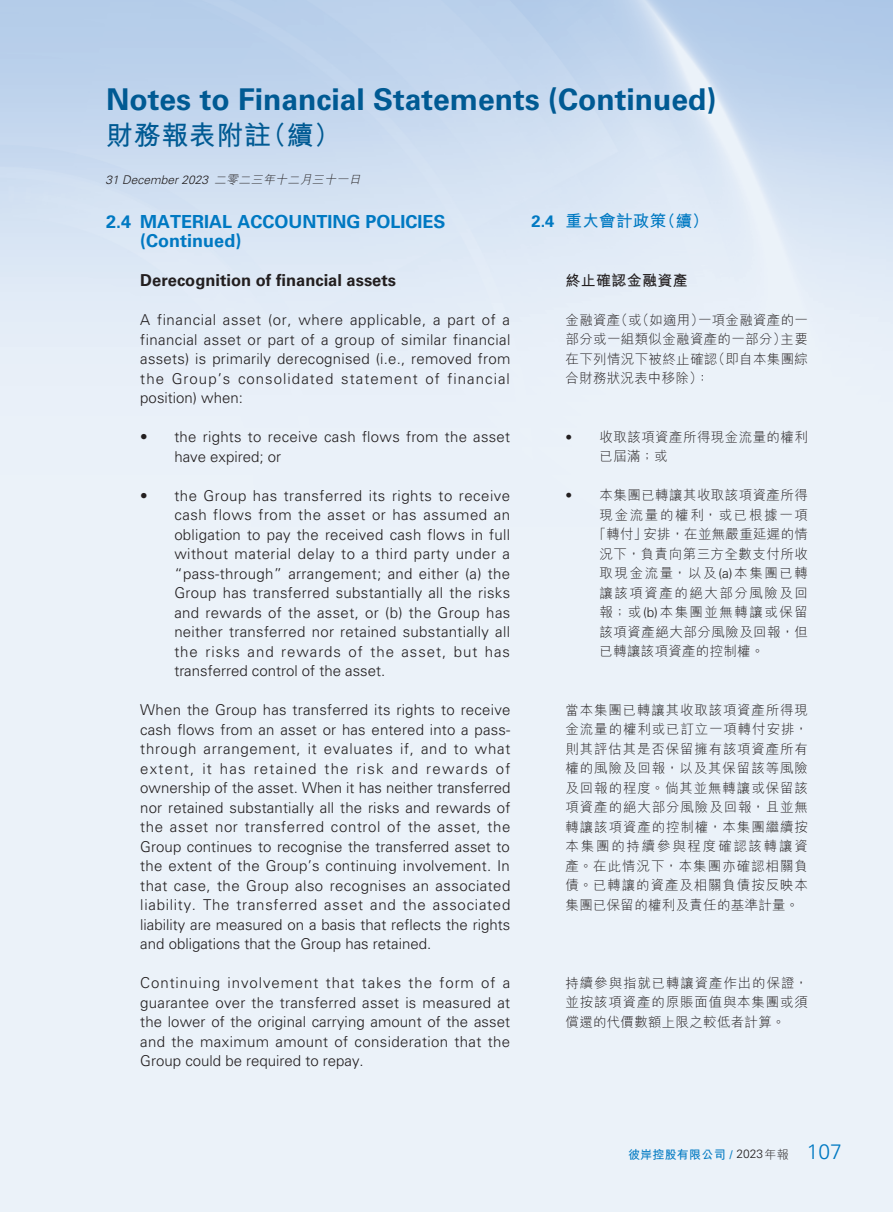
<style>
.page{position:relative;width:893px;height:1212px;background:#fff}
.page>*{position:absolute;margin:0;border:0;box-sizing:border-box;transform-origin:0 0}
.t1{font:700 30px "Univers LT Std";color:#005a93}
.t2{font:700 27px "M Hei HK";letter-spacing:.02em;color:#005a93}
._01_H1_E{font:700 18px/19.5px "Univers LT Std";color:#0079c2}
._02_H2_E{font:700 16.5px "Univers LT Std";color:#231f20}
._001_H1_C{font:700 16.5px "M Hei HK";letter-spacing:.02em;color:#0079c2}
._00_txt_E{font:300 15px/19.5px "Univers LT Std";color:#231f20;text-align:justify}
._00_txt_E-2{font:300 15px/19.5px "Univers LT Std";letter-spacing:.02em;color:#231f20}
._002_H2_C{font:700 15px "M Hei HK";letter-spacing:.02em;color:#231f20}
._000_txt_C{font:300 13.5px/19.5px "M Hei HK";letter-spacing:.03em;color:#231f20;text-align:justify}
._000_txt_C-2{font:300 13.5px "M Hei HK";letter-spacing:.11em;color:#231f20}
._000_txt_C-3{font:300 13.5px "M Hei HK";letter-spacing:.115em;color:#231f20}
._000_txt_C-4{font:300 13.5px "M Hei HK";letter-spacing:.12em;color:#231f20}
.t3{font:italic 300 12px "Univers LT Std";color:#231f20}
.t4{font:700 12px "M Hei HK";letter-spacing:.02em;color:#0079c2}
.s1{font-family:"M Hei HK"}
.s2{font-family:"Univers LT Std"}
.s3{font-family:"Univers LT Std";font-weight:300;color:#231f20}
.s4{font-weight:300;color:#231f20}
.s5{font-family:"Univers LT Std";font-weight:300;font-size:21px}
</style>
<div class="page">
<h1 class="t1" style="left:106px;top:82px;width:612px">Notes to Financial Statements (Continued)</h1>
<h2 class="t2" style="left:106px;top:116px;width:236px">財務報表附註（續）</h2>
<p class="t3" style="left:105px;top:172px;width:259px">31 December2023 <span class="s1">二零二三年十二月三十一日</span></p>
<p class="_01_H1_E" style="left:140px;top:212px;width:307px;text-indent:-34px">2.4 MATERIAL ACCOUNTING POLICIES (Continued)</p>
<p class="_02_H2_E" style="left:140px;top:271px;width:257px">Derecognition of financial assets</p>
<p class="_00_txt_E" style="left:140px;top:310px;width:372px">A financial asset (or, where applicable, a part of a financial asset or part of a group of similar financial assets) is primarily derecognised (i.e., removed from the Group’s consolidated statement of financial position) when:</p>
<p class="_00_txt_E-2" style="left:174px;top:427px;width:337px;text-indent:-34px">• the rights to receive cash flows from the asset have expired; or</p>
<p class="_00_txt_E" style="left:174px;top:485px;width:338px;text-indent:-34px">• the Group has transferred its rights to receive cash flows from the asset or has assumed an obligation to pay the received cash flows in full without material delay to a third party under a “pass-through” arrangement; and either (a) the Group has transferred substantially all the risks and rewards of the asset, or (b) the Group has neither transferred nor retained substantially all the risks and rewards of the asset, but has transferred control of the asset.</p>
<p class="_00_txt_E" style="left:140px;top:700px;width:372px">When the Group has transferred its rights to receive cash flows from an asset or has entered into a pass&shy;through arrangement, it evaluates if, and to what extent, it has retained the risk and rewards of ownership of the asset. When it has neither transferred nor retained substantially all the risks and rewards of the asset nor transferred control of the asset, the Group continues to recognise the transferred asset to the extent of the Group’s continuing involvement. In that case, the Group also recognises an associated liability. The transferred asset and the associated liability are measured on a basis that reflects the rights and obligations that the Group has retained.</p>
<p class="_00_txt_E" style="left:140px;top:973px;width:372px">Continuing involvement that takes the form of a guarantee over the transferred asset is measured at the lower of the original carrying amount of the asset and the maximum amount of consideration that the Group could be required to repay.</p>
<p class="_001_H1_C" style="left:531px;top:209px;width:179px"><span class="s2">2.4</span> 重大會計政策（續）</p>
<p class="_002_H2_C" style="left:565px;top:269px;width:124px">終止確認金融資產</p>
<p class="_000_txt_C" style="left:565px;top:310px;width:244px">金融資產（或（如適用）一項金融資產的一部分或一組類似金融資產的一部分）主要在下列情況下被終止確認（即自本集團綜合財務狀況表中移除）：</p>
<p class="_000_txt_C" style="left:600px;top:427px;width:210px;text-indent:-34px"><span class="s2">•</span> 收取該項資產所得現金流量的權利已屆滿；或</p>
<p class="_000_txt_C" style="left:565px;top:485px;width:244px"><span class="s2">•</span> 本集團已轉讓其收取該項資產所得</p>
<p class="_000_txt_C-4" style="left:600px;top:508px;width:210px">現金流量的權利，或已根據一項</p>
<p class="_000_txt_C" style="left:593px;top:524px;width:217px">「轉付」安排，在並無嚴重延遲的情</p>
<p class="_000_txt_C" style="left:600px;top:544px;width:210px">況下，負責向第三方全數支付所收</p>
<p class="_000_txt_C-3" style="left:600px;top:566px;width:210px">取現金流量，以及<span class="s2">(a)</span>本集團已轉</p>
<p class="_000_txt_C-2" style="left:600px;top:586px;width:210px">讓該項資產的絕大部分風險及回</p>
<p class="_000_txt_C-2" style="left:600px;top:605px;width:210px">報；或<span class="s2">(b)</span>本集團並無轉讓或保留</p>
<p class="_000_txt_C" style="left:600px;top:622px;width:210px">該項資產絕大部分風險及回報，但</p>
<p class="_000_txt_C" style="left:600px;top:641px;width:166px">已轉讓該項資產的控制權。</p>
<p class="_000_txt_C" style="left:565px;top:700px;width:244px">當本集團已轉讓其收取該項資產所得現金流量的權利或已訂立一項轉付安排，則其評估其是否保留擁有該項資產所有權的風險及回報，以及其保留該等風險及回報的程度。倘其並無轉讓或保留該項資產的絕大部分風險及回報，且並無轉讓該項資產的控制權，本集團繼續按本集團的持續參與程度確認該轉讓資產。在此情況下，本集團亦確認相關負債。已轉讓的資產及相關負債按反映本集團已保留的權利及責任的基準計量。</p>
<p class="_000_txt_C" style="left:565px;top:973px;width:244px">持續參與指就已轉讓資產作出的保證，並按該項資產的原賬面值與本集團或須償還的代價數額上限之較低者計算。</p>
<p class="t4" style="left:628px;top:1146px;width:215px">彼岸控股有限公司 / <span class="s3">2023</span><span class="s4">年報</span> <span class="s5">107</span></p>
</div>
